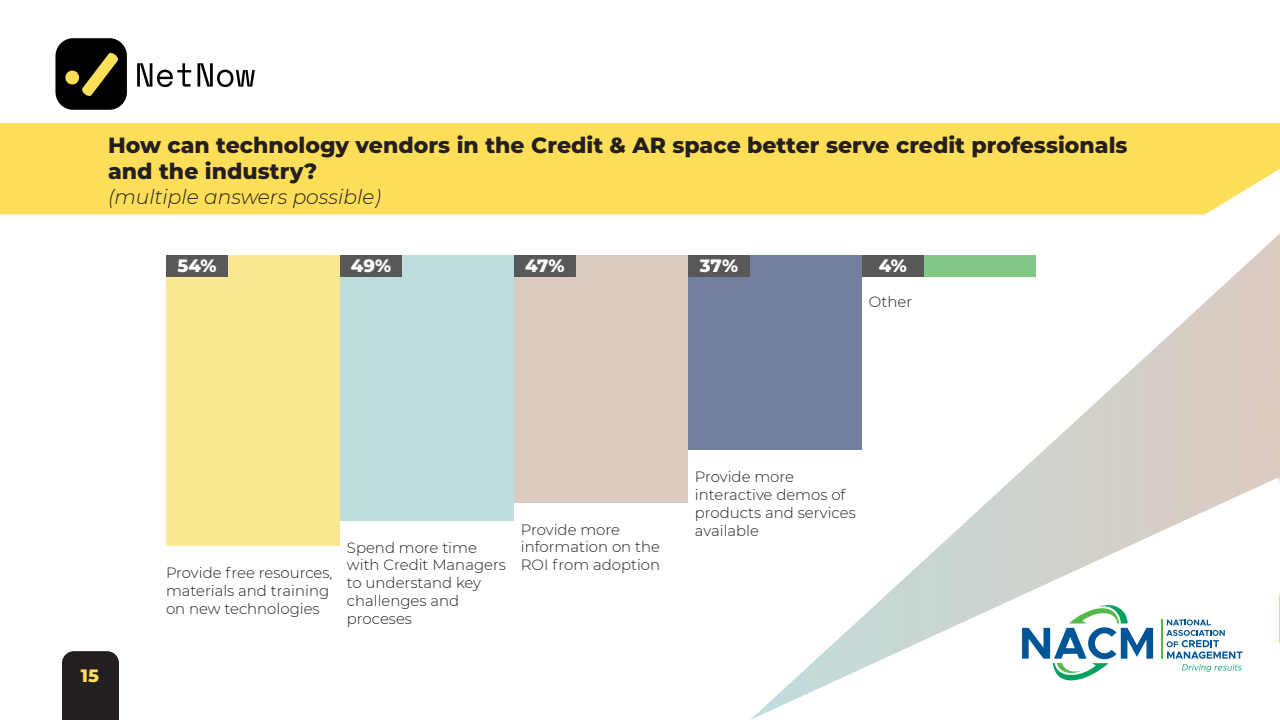
<style>
.page{position:relative;width:1280px;height:720px;background:#fff}
.page>*{position:absolute;margin:0;border:0;box-sizing:border-box;transform-origin:0 0}
.t1{font:800 22px "Montserrat";color:#231f20}
.t2{font:italic 300 20.2px "Montserrat";color:#231f20}
.t3{font:800 17.9px "Montserrat";letter-spacing:-.005em;color:#fff}
.t4{font:800 17.9px "Montserrat";color:#ffde59}
.t5{font:300 14.9px/17.9px "Montserrat";color:#231f20}
</style>
<div class="page">
<div style="left:0;top:123px;width:1238px;height:91px;background:#ffde59"></div>
<div style="left:166px;top:255px;width:174px;height:291px;background:#fbe991"></div>
<div style="left:340px;top:255px;width:174px;height:265px;background:#bfdddd"></div>
<div style="left:514px;top:255px;width:174px;height:247px;background:#dbcac0"></div>
<div style="left:688px;top:255px;width:174px;height:195px;background:#737fa0"></div>
<div style="left:166px;top:255px;width:62px;height:22px;background:#585858"></div>
<div style="left:688px;top:255px;width:62px;height:22px;background:#585858"></div>
<div style="left:514px;top:255px;width:62px;height:22px;background:#585858"></div>
<div style="left:340px;top:255px;width:62px;height:22px;background:#585858"></div>
<svg style="left:750px;top:255px;width:530px;height:465px"></svg>
<div style="left:62px;top:651px;width:57px;height:69px;background:#231f20"></div>
<img style="left:55px;top:38px;width:200px;height:72px">
<svg style="left:1022px;top:599px;width:131px;height:91px"></svg>
<hr style="left:1161px;top:620px;width:1px;height:39px;background:#54b948">
<svg style="left:1166px;top:619px;width:76px;height:53px"></svg>
<svg style="left:1238px;top:123px;width:42px;height:467px"></svg>
<hr style="left:1279px;top:595px;width:1px;height:47px;background:#ffde59">
<p class="t1" style="left:108px;top:129px;width:1021px">How can technology vendors in the Credit &amp; AR space better serve credit professionals</p>
<p class="t1" style="left:108px;top:155px;width:211px">and the industry?</p>
<p class="t2" style="left:108px;top:183px;width:274px">(multiple answers possible)</p>
<p class="t3" style="left:178px;top:253px;width:40px">54%</p>
<p class="t3" style="left:351px;top:253px;width:42px">49%</p>
<p class="t3" style="left:525px;top:253px;width:41px">47%</p>
<p class="t3" style="left:700px;top:253px;width:40px">37%</p>
<p class="t3" style="left:879px;top:253px;width:30px">4%</p>
<p class="t5" style="left:869px;top:292px;width:45px">Other</p>
<p class="t4" style="left:81px;top:662px;width:20px">15</p>
<p class="t5" style="left:166px;top:563px;width:168px">Provide free resources,</p>
<p class="t5" style="left:166px;top:581px;width:165px">materials and training on new technologies</p>
<p class="t5" style="left:347px;top:538px;width:132px">Spend more time</p>
<p class="t5" style="left:347px;top:556px;width:161px">with Credit Managers to understand key</p>
<p class="t5" style="left:347px;top:592px;width:114px">challenges and</p>
<p class="t5" style="left:347px;top:609px;width:67px">proceses</p>
<p class="t5" style="left:521px;top:520px;width:101px">Provide more</p>
<p class="t5" style="left:521px;top:538px;width:141px">information on the</p>
<p class="t5" style="left:521px;top:556px;width:141px">ROI from adoption</p>
<p class="t5" style="left:695px;top:467px;width:101px">Provide more</p>
<p class="t5" style="left:695px;top:485px;width:152px">interactive demos of</p>
<p class="t5" style="left:695px;top:503px;width:162px">products and services available</p>
</div>
